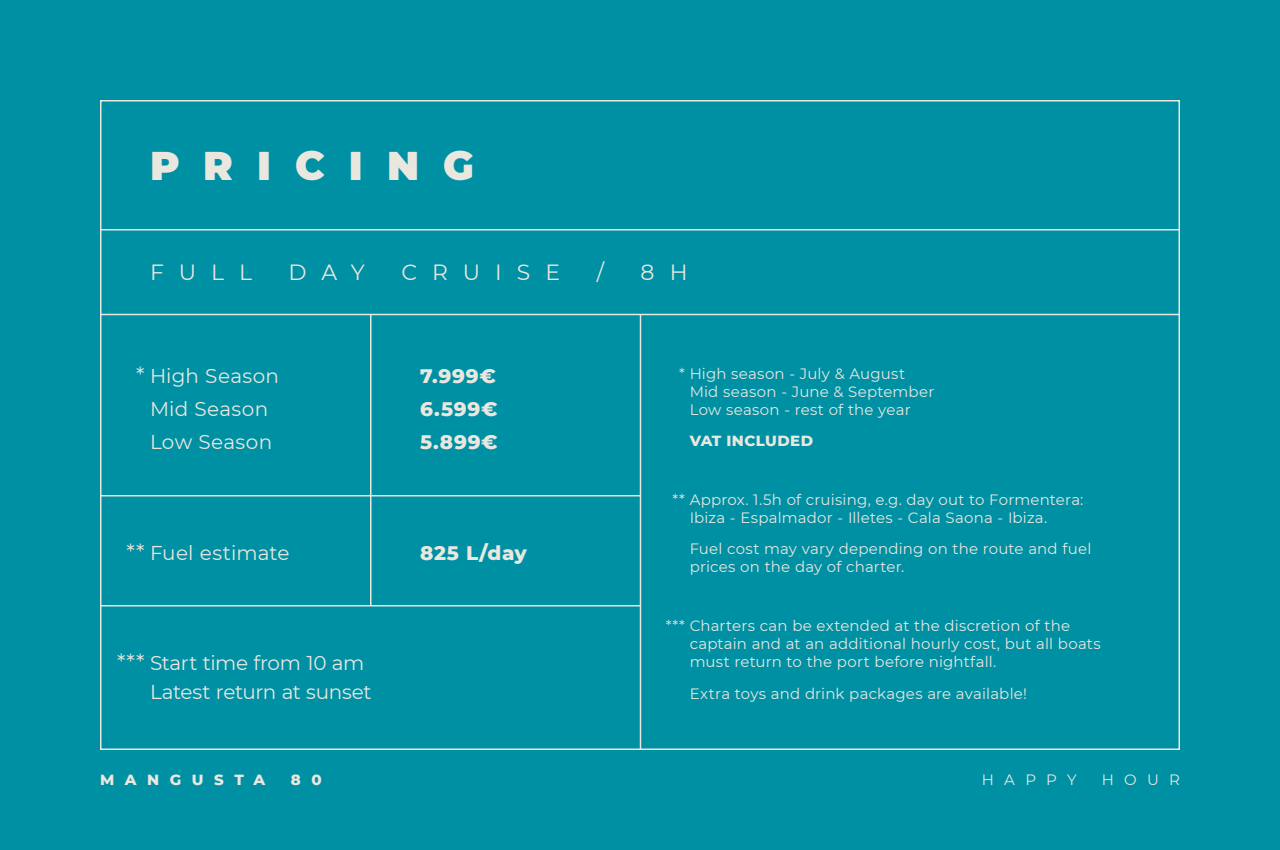
<style>
.page{position:relative;width:1280px;height:850px;background:#0090a4}
.page>*{position:absolute;margin:0;border:0;box-sizing:border-box;transform-origin:0 0}
.t1{font:900 40px "Montserrat";letter-spacing:.6em;color:#eae7df}
.t2{font:22px "Montserrat";letter-spacing:.675em;color:#eae7df}
.t3{font:20px/33px "Montserrat";color:#eae7df}
.t4{font:800 20px/33px "Montserrat";letter-spacing:.035em;color:#eae7df;text-align:justify}
.t5{font:20px "Montserrat";letter-spacing:-.025em;color:#eae7df}
.t6{font:15px/18px "Montserrat";letter-spacing:.01em;color:#eae7df}
.t7{font:800 15px "Montserrat";letter-spacing:.03em;color:#eae7df}
.t8{font:800 15px "Montserrat";letter-spacing:.705em;color:#eae7df}
.s1{font-size:22px}
</style>
<div class="page">
<hr style="left:100px;top:495px;width:540px;height:1px;background:#eae7df">
<hr style="left:100px;top:314px;width:1080px;height:1px;background:#eae7df">
<hr style="left:100px;top:229px;width:1080px;height:1px;background:#eae7df">
<hr style="left:640px;top:314px;width:1px;height:436px;background:#eae7df">
<hr style="left:370px;top:315px;width:2px;height:290px;background:#eae7df">
<hr style="left:100px;top:605px;width:540px;height:1px;background:#eae7df">
<h1 class="t1" style="left:150px;top:135px;width:325px">PRICING</h1>
<h2 class="t2" style="left:150px;top:257px;width:104px">FULL</h2>
<h2 class="t2" style="left:289px;top:257px;width:78px">DAY</h2>
<h2 class="t2" style="left:401px;top:257px;width:160px">CRUISE</h2>
<h2 class="t2" style="left:597px;top:257px;width:9px">/</h2>
<h2 class="t2" style="left:641px;top:257px;width:49px">8 H</h2>
<h3 class="t3" style="left:136px;top:359px;width:144px"><span class="s1">*</span> High Season</h3>
<h3 class="t3" style="left:150px;top:392px;width:124px">Mid Season<br>Low Season</h3>
<h3 class="t3" style="left:127px;top:536px;width:164px"><span class="s1">**</span> Fuel estimate</h3>
<h3 class="t3" style="left:117px;top:646px;width:249px"><span class="s1">***</span> Start time from 10 am</h3>
<h3 class="t5" style="left:150px;top:679px;width:223px">Latest return at sunset</h3>
<h3 class="t4" style="left:420px;top:359px;width:79px">7.999€ 6.599€ 5.899€</h3>
<h3 class="t4" style="left:420px;top:536px;width:109px">825 L/day</h3>
<p class="t6" style="left:690px;top:364px;width:246px;text-indent:-10px">* High season - July &amp; August<br>Mid season - June &amp; September<br>Low season - rest of the year</p>
<p class="t7" style="left:690px;top:429px;width:125px">VAT INCLUDED</p>
<p class="t6" style="left:690px;top:490px;width:395px;text-indent:-17px">** Approx. 1.5h of cruising, e.g. day out to Formentera:<br>Ibiza - Espalmador - Illetes - Cala Saona - Ibiza.</p>
<p class="t6" style="left:690px;top:539px;width:403px">Fuel cost may vary depending on the route and fuel prices on the day of charter.</p>
<p class="t6" style="left:690px;top:617px;width:413px;text-indent:-24px">*** Charters can be extended at the discretion of the captain and at an additional hourly cost, but all boats must return to the port before nightfall.</p>
<p class="t6" style="left:690px;top:685px;width:339px">Extra toys and drink packages are available!</p>
<p class="t8" style="left:100px;top:768px;width:167px">MANGUSTA</p>
<p class="t7" style="left:291px;top:768px;width:32px">8 0</p>
<p class="t6" style="left:982px;top:770px;width:97px">HAPPY</p>
<p class="t6" style="left:1102px;top:770px;width:80px">HOUR</p>
</div>
